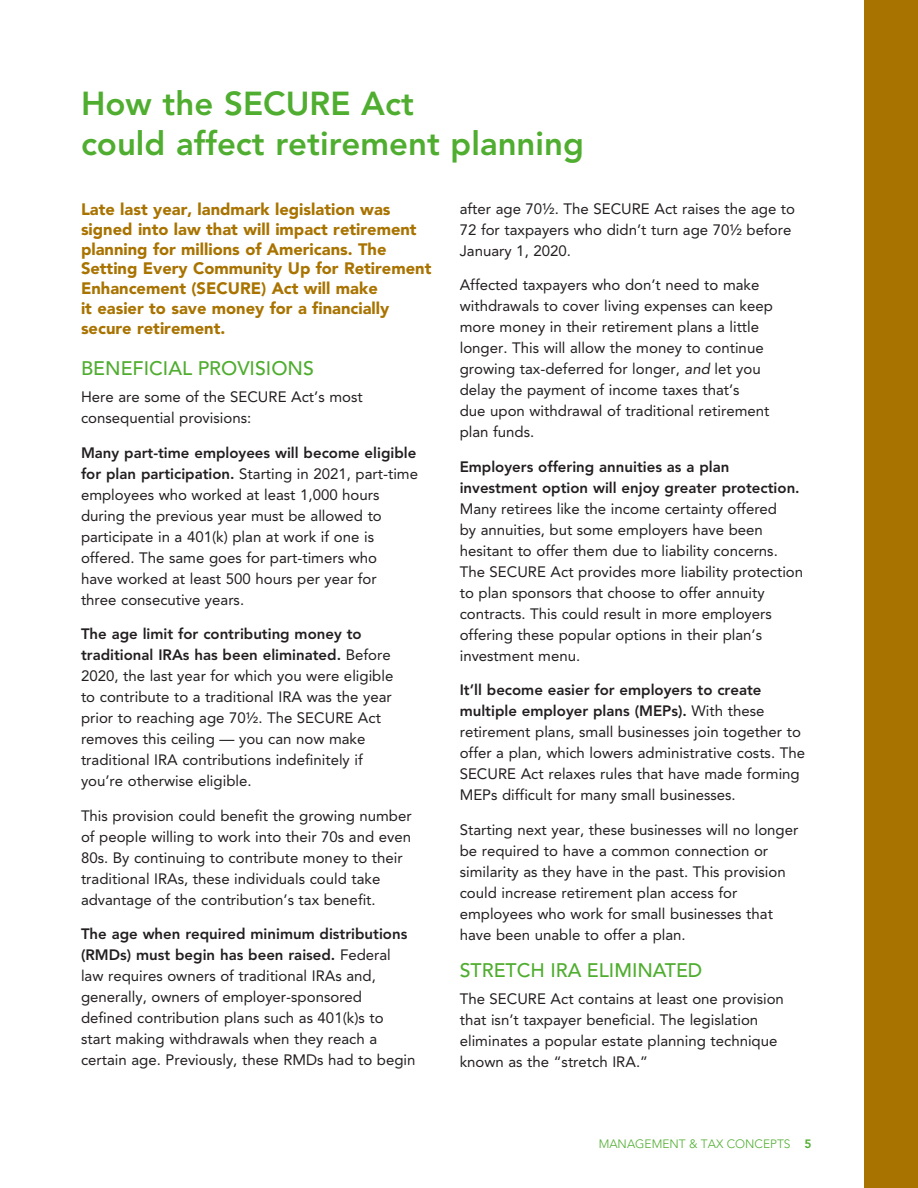
<style>
.page{position:relative;width:918px;height:1188px;background:#fff}
.page>*{position:absolute;margin:0;border:0;box-sizing:border-box;transform-origin:0 0}
.t1{font:800 33px/39.6px "Avenir LT Std";color:#4fad2f}
.t2{font:500 19.5px "Avenir LT Std";color:#4fad2f}
.t3{font:900 16.5px/19.8px "Avenir LT Std";color:#a97300}
.t4{font:15px/21px "Avenir LT Std";color:#231f20}
.t5{font:800 15px/21px "Avenir LT Std";color:#231f20}
.t6{font:300 12px "Avenir LT Std";color:#4fad2f}
.s1{font-weight:800}
.s2{font-style:italic}
</style>
<div class="page">
<div style="left:864px;top:0;width:54px;height:1188px;background:#a97300"></div>
<h1 class="t1" style="left:81px;top:84px;width:504px">How the SECURE Act<br>could affect retirement planning</h1>
<p class="t3" style="left:81px;top:199px;width:352px">Late last year, landmark legislation was signed into law that will impact retirement planning for millions of Americans. The Setting Every Community Up for Retirement Enhancement (SECURE) Act will make<br>it easier to save money for a financially secure retirement.</p>
<h2 class="t2" style="left:81px;top:357px;width:234px">BENEFICIAL PROVISIONS</h2>
<p class="t4" style="left:81px;top:387px;width:283px">Here are some of the SECURE Act’s most consequential provisions:</p>
<p class="t4" style="left:81px;top:442px;width:339px"><span class="s1">Many part-time employees will become eligible for plan participation.</span> Starting in 2021, part-time employees who worked at least 1,000 hours during the previous year must be allowed to participate in a 401(k) plan at work if one is offered. The same goes for part-timers who<br>have worked at least 500 hours per year for<br>three consecutive years.</p>
<p class="t4" style="left:81px;top:624px;width:314px"><span class="s1">The age limit for contributing money to traditional IRAs has been eliminated.</span> Before 2020, the last year for which you were eligible to contribute to a traditional IRA was the year prior to reaching age 70½. The SECURE Act removes this ceiling — you can now make traditional IRA contributions indefinitely if you’re otherwise eligible.</p>
<p class="t4" style="left:81px;top:805px;width:332px">This provision could benefit the growing number of people willing to work into their 70s and even 80s. By continuing to contribute money to their traditional IRAs, these individuals could take advantage of the contribution’s tax benefit.</p>
<p class="t4" style="left:81px;top:924px;width:336px"><span class="s1">The age when required minimum distributions (RMDs) must begin has been raised.</span> Federal law requires owners of traditional IRAs and, generally, owners of employer-sponsored defined contribution plans such as 401(k)s to start making withdrawals when they reach a certain age. Previously, these RMDs had to begin</p>
<p class="t4" style="left:460px;top:198px;width:337px">after age 70½. The SECURE Act raises the age to<br>72 for taxpayers who didn’t turn age 70½ before<br>January 1, 2020.</p>
<p class="t4" style="left:460px;top:275px;width:315px">Affected taxpayers who don’t need to make withdrawals to cover living expenses can keep more money in their retirement plans a little longer. This will allow the money to continue growing tax-deferred for longer, <span class="s2">and</span> let you delay the payment of income taxes that’s<br>due upon withdrawal of traditional retirement plan funds.</p>
<p class="t5" style="left:460px;top:456px;width:341px">Employers offering annuities as a plan investment option will enjoy greater protection.</p>
<p class="t4" style="left:460px;top:498px;width:345px">Many retirees like the income certainty offered<br>by annuities, but some employers have been hesitant to offer them due to liability concerns.<br>The SECURE Act provides more liability protection to plan sponsors that choose to offer annuity contracts. This could result in more employers offering these popular options in their plan’s investment menu.</p>
<p class="t4" style="left:460px;top:680px;width:347px"><span class="s1">It’ll become easier for employers to create multiple employer plans (MEPs).</span> With these retirement plans, small businesses join together to offer a plan, which lowers administrative costs. The SECURE Act relaxes rules that have made forming MEPs difficult for many small businesses.</p>
<p class="t4" style="left:460px;top:819px;width:340px">Starting next year, these businesses will no longer be required to have a common connection or similarity as they have in the past. This provision could increase retirement plan access for employees who work for small businesses that have been unable to offer a plan.</p>
<h2 class="t2" style="left:460px;top:959px;width:244px">STRETCH IRA ELIMINATED</h2>
<p class="t4" style="left:460px;top:988px;width:326px">The SECURE Act contains at least one provision that isn’t taxpayer beneficial. The legislation eliminates a popular estate planning technique known as the “stretch IRA.”</p>
<p class="t6" style="left:599px;top:1136px;width:214px">MANAGEMENT &amp; TAX CONCEPTS <span class="s1">5</span></p>
</div>
